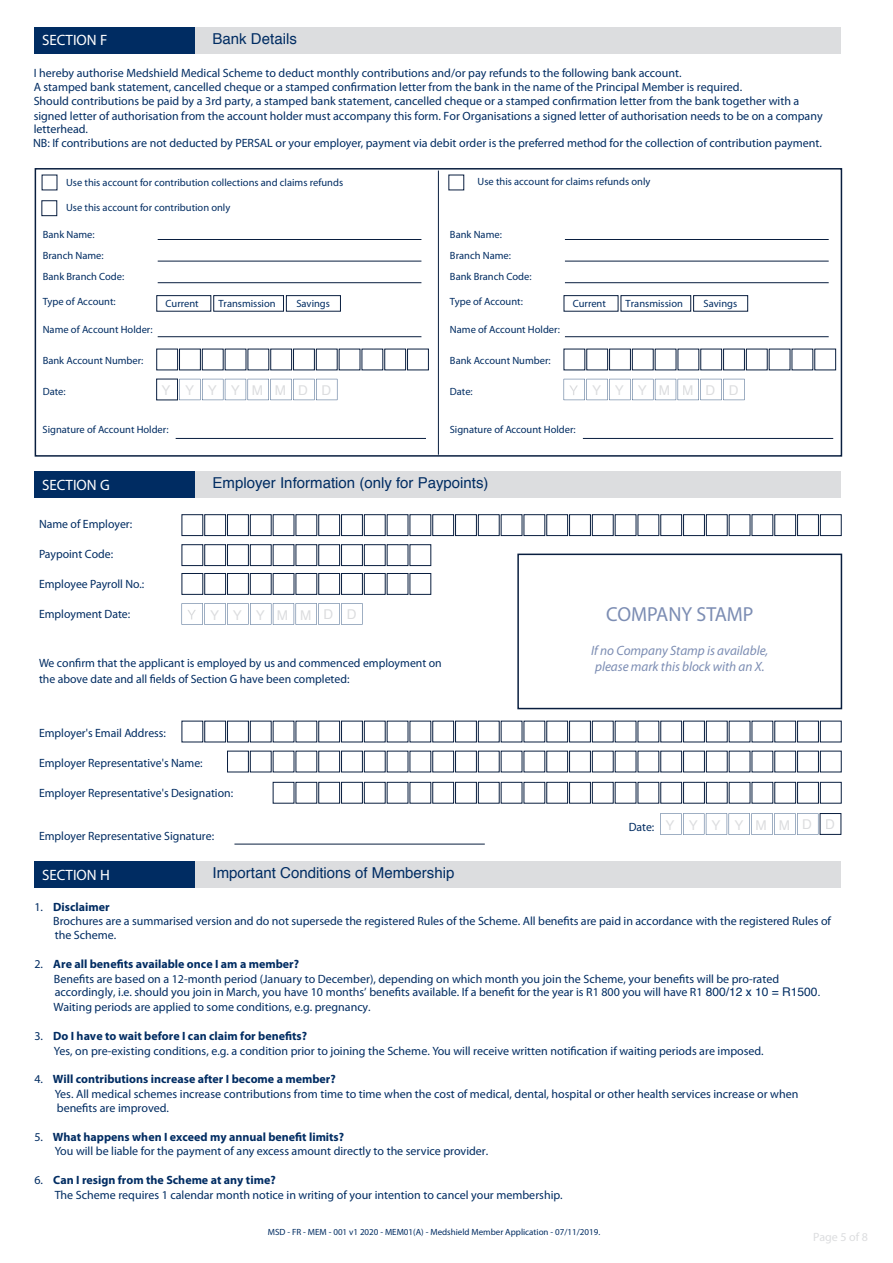
<style>
.page{position:relative;width:893px;height:1263px;background:#fff}
.page>*{position:absolute;margin:0;border:0;box-sizing:border-box;transform-origin:0 0}
.t1{font:20.4px "Myriad Pro";color:#7c8db3}
.t2{font:15px "Helvetica";color:#002c62}
.t3{font:15px "Myriad Pro";color:#fff}
.t4{font:italic 13.5px/16.2px "Myriad Pro";letter-spacing:-.005em;color:#7c8db3}
.t5{font:13.5px "Helvetica";letter-spacing:1em;color:#dcdddf}
.t6{font:13.5px "Helvetica";letter-spacing:.945em;color:#dcdddf}
.t7{font:12px/14.4px "Myriad Pro";color:#002c62}
.t8{font:12px "Myriad Pro";color:#dcdddf}
.t9{font:10.5px/20.9px "Myriad Pro";color:#002c62}
.t10{font:9px "Myriad Pro";color:#002c62}
.s1{font-weight:700}
.s2{font-family:"Helvetica"}
</style>
<div class="page">
<div style="left:35px;top:168px;width:807px;height:289px;border:2px solid #091e3f"></div>
<svg style="left:41px;top:174px;width:423px;height:42px"></svg>
<div style="left:517px;top:554px;width:325px;height:155px;border:2px solid #091e3f"></div>
<hr style="left:158px;top:282px;width:263px;height:1px;background:#091e3f">
<hr style="left:158px;top:261px;width:263px;height:1px;background:#091e3f">
<hr style="left:158px;top:239px;width:263px;height:1px;background:#091e3f">
<div style="left:156px;top:295px;width:55px;height:17px;border:1px solid #091e3f"></div>
<div style="left:213px;top:295px;width:71px;height:17px;border:1px solid #091e3f"></div>
<div style="left:286px;top:295px;width:55px;height:17px;border:1px solid #091e3f"></div>
<hr style="left:158px;top:336px;width:263px;height:1px;background:#091e3f">
<svg style="left:156px;top:349px;width:273px;height:51px"></svg>
<hr style="left:176px;top:438px;width:250px;height:1px;background:#091e3f">
<hr style="left:565px;top:282px;width:264px;height:1px;background:#091e3f">
<hr style="left:565px;top:261px;width:264px;height:1px;background:#091e3f">
<hr style="left:565px;top:239px;width:264px;height:1px;background:#091e3f">
<div style="left:564px;top:295px;width:54px;height:17px;border:1px solid #091e3f"></div>
<div style="left:621px;top:295px;width:70px;height:17px;border:1px solid #091e3f"></div>
<div style="left:693px;top:295px;width:55px;height:17px;border:1px solid #091e3f"></div>
<hr style="left:565px;top:336px;width:264px;height:1px;background:#091e3f">
<svg style="left:564px;top:349px;width:272px;height:21px"></svg>
<svg style="left:564px;top:379px;width:180px;height:21px"></svg>
<hr style="left:583px;top:438px;width:250px;height:1px;background:#091e3f">
<svg style="left:182px;top:514px;width:660px;height:81px"></svg>
<svg style="left:182px;top:603px;width:181px;height:21px"></svg>
<svg style="left:182px;top:721px;width:660px;height:82px"></svg>
<svg style="left:660px;top:813px;width:158px;height:21px"></svg>
<div style="left:188px;top:27px;width:653px;height:26px;background:#dcdddf"></div>
<div style="left:34px;top:27px;width:161px;height:27px;background:#002c62"></div>
<div style="left:188px;top:471px;width:653px;height:26px;background:#dcdddf"></div>
<div style="left:34px;top:471px;width:161px;height:27px;background:#002c62"></div>
<hr style="left:234px;top:844px;width:251px;height:1px;background:#091e3f">
<hr style="left:438px;top:171px;width:1px;height:284px;background:#091e3f">
<div style="left:188px;top:861px;width:653px;height:26px;background:#dcdddf"></div>
<div style="left:34px;top:861px;width:161px;height:27px;background:#002c62"></div>
<p class="t3" style="left:42px;top:32px;width:67px">SECTION F</p>
<p class="t2" style="left:213px;top:28px;width:86px">Bank Details</p>
<p class="t7" style="left:34px;top:66px;width:649px">I hereby authorise Medshield Medical Scheme to deduct monthly contributions and/or pay refunds to the following bank account.</p>
<p class="t7" style="left:34px;top:80px;width:767px">A stamped bank statement, cancelled cheque or a stamped confirmation letter from the bank in the name of the Principal Member is required.<br>Should contributions be paid by a 3rd party, a stamped bank statement, cancelled cheque or a stamped confirmation letter from the bank together with a</p>
<p class="t7" style="left:34px;top:109px;width:791px;line-height:12.9px">signed letter of authorisation from the account holder must accompany this form. For Organisations a signed letter of authorisation needs to be on a company letterhead.</p>
<p class="t7" style="left:33px;top:136px;width:790px">NB: If contributions are not deducted by PERSAL or your employer, payment via debit order is the preferred method for the collection of contribution payment.</p>
<p class="t9" style="left:66px;top:172px;width:279px">Use this account for contribution collections and claims refunds</p>
<p class="t9" style="left:478px;top:171px;width:174px">Use this account for claims refunds only</p>
<p class="t9" style="left:66px;top:197px;width:166px">Use this account for contribution only</p>
<p class="t9" style="left:43px;top:224px;width:83px">Bank Name:<br>Branch Name:<br>Bank Branch Code:</p>
<p class="t9" style="left:43px;top:291px;width:74px">Type of Account:</p>
<p class="t9" style="left:43px;top:319px;width:111px">Name of Account Holder:</p>
<p class="t9" style="left:43px;top:351px;width:102px">Bank Account Number:</p>
<p class="t9" style="left:43px;top:381px;width:24px">Date:</p>
<p class="t9" style="left:43px;top:419px;width:128px">Signature of Account Holder:</p>
<p class="t9" style="left:166px;top:294px;width:35px">Current</p>
<p class="t9" style="left:218px;top:294px;width:59px">Transmission</p>
<p class="t9" style="left:296px;top:294px;width:35px">Savings</p>
<p class="t5" style="left:162px;top:380px;width:171px">YYYYMMDD</p>
<p class="t9" style="left:450px;top:224px;width:83px">Bank Name:<br>Branch Name:<br>Bank Branch Code:</p>
<p class="t9" style="left:450px;top:291px;width:74px">Type of Account:</p>
<p class="t9" style="left:450px;top:319px;width:111px">Name of Account Holder:</p>
<p class="t9" style="left:450px;top:351px;width:102px">Bank Account Number:</p>
<p class="t9" style="left:450px;top:381px;width:24px">Date:</p>
<p class="t9" style="left:450px;top:419px;width:127px">Signature of Account Holder:</p>
<p class="t9" style="left:573px;top:294px;width:35px">Current</p>
<p class="t9" style="left:626px;top:294px;width:59px">Transmission</p>
<p class="t9" style="left:704px;top:294px;width:35px">Savings</p>
<p class="t6" style="left:592px;top:380px;width:148px">YYYMMDD</p>
<p class="t3" style="left:42px;top:476px;width:69px">SECTION G</p>
<p class="t2" style="left:213px;top:471px;width:277px">Employer Information (only for Paypoints)</p>
<p class="t7" style="left:39px;top:517px;width:95px">Name of Employer:</p>
<p class="t7" style="left:39px;top:547px;width:76px">Paypoint Code:</p>
<p class="t7" style="left:39px;top:577px;width:107px">Employee Payroll No.:</p>
<p class="t7" style="left:39px;top:607px;width:93px">Employment Date:</p>
<p class="t6" style="left:210px;top:604px;width:148px">YYYMMDD</p>
<p class="t7" style="left:39px;top:655px;width:404px;line-height:15.9px">We confirm that the applicant is employed by us and commenced employment on the above date and all fields of Section G have been completed:</p>
<p class="t7" style="left:39px;top:726px;width:129px">Employer's Email Address:</p>
<p class="t7" style="left:39px;top:756px;width:165px">Employer Representative's Name:</p>
<p class="t7" style="left:39px;top:786px;width:196px">Employer Representative's Designation:</p>
<p class="t7" style="left:39px;top:829px;width:177px">Employer Representative Signature:</p>
<p class="t3" style="left:42px;top:866px;width:69px">SECTION H</p>
<p class="t2" style="left:213px;top:861px;width:243px">Important Conditions of Membership</p>
<h1 class="t1" style="left:606px;top:603px;width:149px">COMPANY STAMP</h1>
<p class="t4" style="left:591px;top:642px;width:179px">If no Company Stamp is available, please mark this block with an X.</p>
<p class="t7" style="left:629px;top:820px;width:27px">Date:</p>
<p class="t5" style="left:665px;top:814px;width:171px">YYYYMMDD</p>
<p class="t7" style="left:53px;top:900px;width:779px;text-indent:-19px">1. <span class="s1">Disclaimer<br></span>Brochures are a summarised version and do not supersede the registered Rules of the Scheme. All benefits are paid in accordance with the registered Rules of the Scheme.</p>
<p class="t7" style="left:54px;top:957px;width:768px;text-indent:-20px">2. <span class="s1">Are all benefits available once I am a member?<br></span>Benefits are based on a 12-month period (January to December), depending on which month you join the Scheme, your benefits will be pro-rated accordingly, i.e. should you join in March, you have 10 months’ benefits available. If a benefit for the year is R1 800 you will have R1 <span class="s2">800/12 x 10 = R1500.</span></p>
<p class="t7" style="left:54px;top:1000px;width:319px">Waiting periods are applied to some conditions, e.g. pregnancy.</p>
<p class="t7" style="left:54px;top:1029px;width:711px;text-indent:-20px">3. <span class="s1">Do I have to wait before I can claim for benefits?<br></span>Yes, on pre-existing conditions, e.g. a condition prior to joining the Scheme. You will receive written notification if waiting periods are imposed.</p>
<p class="t7" style="left:55px;top:1072px;width:745px;text-indent:-20px">4. <span class="s1">Will contributions increase after I become a member?<br></span>Yes. All medical schemes increase contributions from time to time when the cost of medical, dental, hospital or other health services increase or when benefits are improved.</p>
<p class="t7" style="left:55px;top:1130px;width:435px;text-indent:-20px">5. <span class="s1">What happens when I exceed my annual benefit limits?<br></span>You will be liable for the payment of any excess amount directly to the service provider.</p>
<p class="t7" style="left:55px;top:1173px;width:510px;text-indent:-20px">6. <span class="s1">Can I resign from the Scheme at any time?<br></span>The Scheme requires 1 calendar month notice in writing of your intention to cancel your membership.</p>
<p class="t10" style="left:268px;top:1227px;width:334px">MSD - FR - MEM - 001 v1 2020 - MEM01(A) - Medshield Member Application - 07/11/2019.</p>
<p class="t8" style="left:813px;top:1230px;width:56px">Page 5 of 8</p>
</div>
